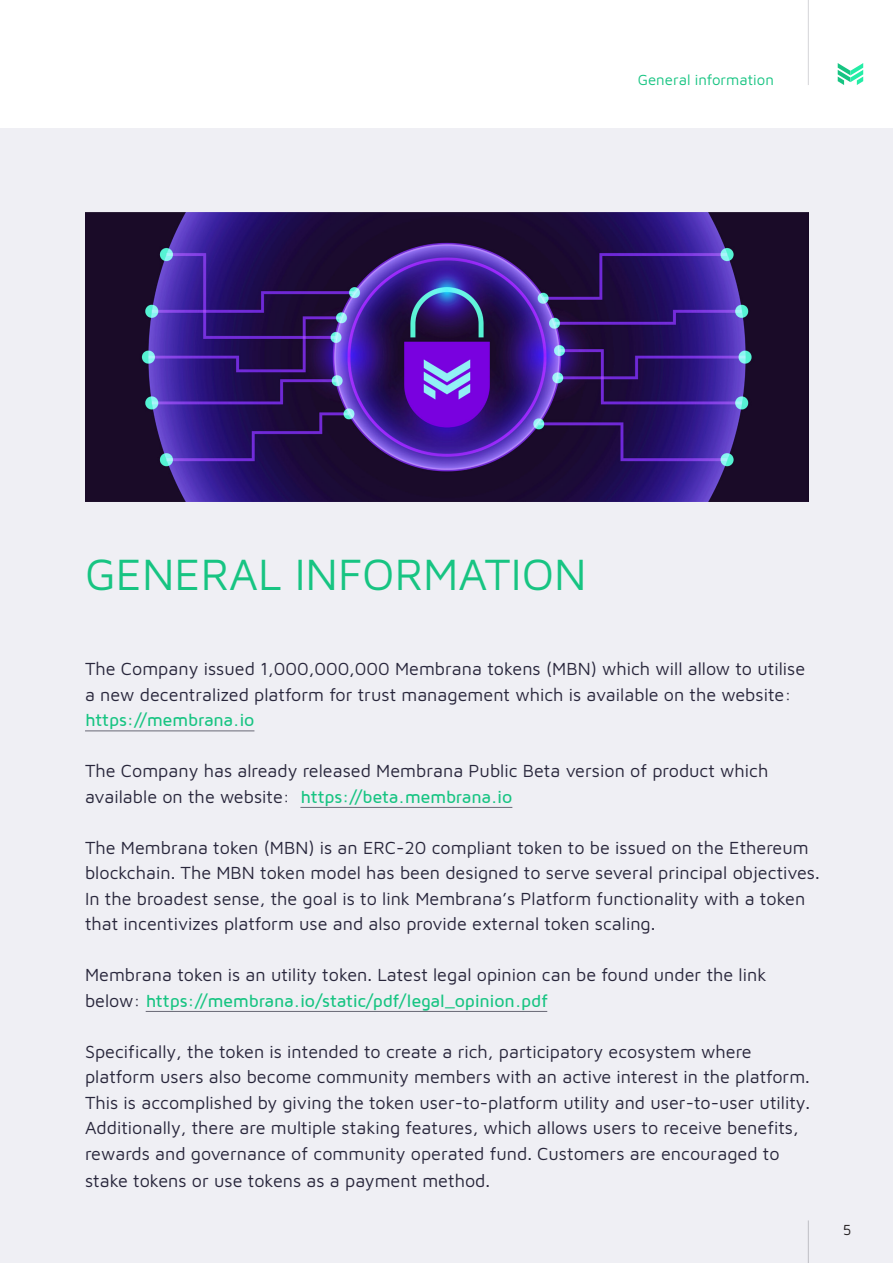
<style>
.page{position:relative;width:893px;height:1263px;background:#efeff4}
.page>*{position:absolute;margin:0;border:0;box-sizing:border-box;transform-origin:0 0}
.t1{font:45px "Maven Pro";color:#17c482}
.t2{font:18px/25.5px "Maven Pro";color:#28263b}
.t3{font:500 18px "Maven Pro";letter-spacing:-.015em;color:#17c482}
.t4{font:15px "Maven Pro";color:#17c482}
.t5{font:15px "Maven Pro";color:#231f20}
.s1{font-weight:500;color:#17c482}
</style>
<div class="page">
<div style="left:0;top:0;width:893px;height:128px;background:#fff"></div>
<svg style="left:838px;top:63px;width:25px;height:22px"></svg>
<hr style="left:808px;top:0;width:1px;height:85px;background:#d4d4d8">
<hr style="left:808px;top:1220px;width:1px;height:43px;background:#bebec4">
<hr style="left:85px;top:731px;width:169px;height:1px;background:#686875">
<hr style="left:300px;top:807px;width:212px;height:1px;background:#686875">
<hr style="left:146px;top:1011px;width:401px;height:1px;background:#686875">
<img style="left:86px;top:213px;width:723px;height:289px">
<p class="t4" style="left:638px;top:70px;width:138px">General information</p>
<h1 class="t1" style="left:85px;top:543px;width:503px">GENERAL INFORMATION</h1>
<p class="t2" style="left:85px;top:655px;width:722px">The Company issued 1,000,000,000 Membrana tokens (MBN) which will allow to utilise</p>
<p class="t2" style="left:85px;top:681px;width:708px">a new decentralized platform for trust management which is available on the website:</p>
<p class="t3" style="left:85px;top:711px;width:171px">https://membrana.io</p>
<p class="t2" style="left:85px;top:757px;width:685px">The Company has already released Membrana Public Beta version of product which available on the website: <span class="s1">https://beta.membrana.io</span></p>
<p class="t2" style="left:85px;top:834px;width:736px">The Membrana token (MBN) is an ERC-20 compliant token to be issued on the Ethereum blockchain. The MBN token model has been designed to serve several principal objectives.<br>In the broadest sense, the goal is to link Membrana’s Platform functionality with a token that incentivizes platform use and also provide external token scaling.</p>
<p class="t2" style="left:85px;top:961px;width:683px">Membrana token is an utility token. Latest legal opinion can be found under the link below: <span class="s1">https://membrana.io/static/pdf/legal_opinion.pdf</span></p>
<p class="t2" style="left:85px;top:1038px;width:727px">Specifically, the token is intended to create a rich, participatory ecosystem where platform users also become community members with an active interest in the platform.<br>This is accomplished by giving the token user-to-platform utility and user-to-user utility.<br>Additionally, there are multiple staking features, which allows users to receive benefits, rewards and governance of community operated fund. Customers are encouraged to stake tokens or use tokens as a payment method.</p>
<p class="t5" style="left:843px;top:1219px;width:10px">5</p>
</div>
